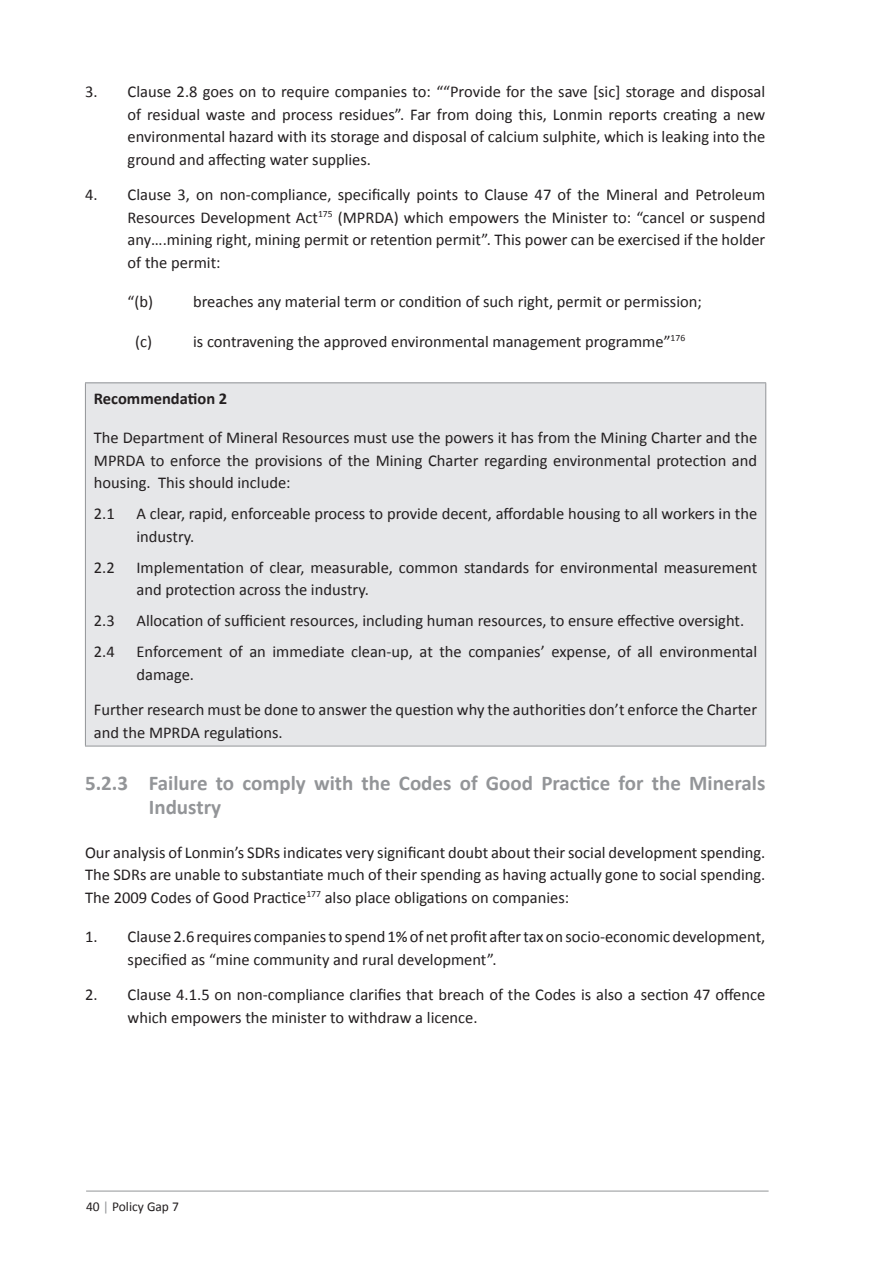
<style>
.page{position:relative;width:893px;height:1263px;background:#fff}
.page>*{position:absolute;margin:0;border:0;box-sizing:border-box;transform-origin:0 0}
.Heading_3{font:700 21px/24px "Calibri";color:#939598}
.body_hang_no_bullets{font:16.5px/22.5px "Calibri";color:#231f20}
.Body{font:16.5px/22.5px "Calibri";color:#231f20;text-align:justify}
.Body_in_10{font:16.5px "Calibri";color:#231f20}
.Body-2{font:700 16.5px "Calibri";color:#231f20}
.t1{font:13.5px "Calibri";color:#231f20}
.s1{color:#939598}
</style>
<div class="page">
<hr style="left:86px;top:1191px;width:683px;height:1px;background:#939598">
<div style="left:85px;top:383px;width:681px;height:363px;background:#e6e7e9"></div>
<hr style="left:85px;top:382px;width:681px;height:1px;background:#939598">
<hr style="left:85px;top:383px;width:1px;height:363px;background:#939598">
<hr style="left:765px;top:383px;width:1px;height:363px;background:#939598">
<hr style="left:85px;top:746px;width:681px;height:1px;background:#939598">
<p class="body_hang_no_bullets" style="left:128px;top:80px;width:639px;text-align:justify;text-indent:-43px">3. Clause 2.8 goes on to require companies to: ““Provide for the save [sic] storage and disposal of residual waste and process residues”. Far from doing this, Lonmin reports creating a new environmental hazard with its storage and disposal of calcium sulphite, which is leaking into the ground and affecting water supplies.</p>
<p class="body_hang_no_bullets" style="left:128px;top:183px;width:639px;text-align:justify;text-indent:-43px">4. Clause 3, on non-compliance, specifically points to Clause 47 of the Mineral and Petroleum Resources Development Act<sup>175</sup> (MPRDA) which empowers the Minister to: “cancel or suspend any….mining right, mining permit or retention permit”. This power can be exercised if the holder of the permit:</p>
<p class="Body_in_10" style="left:128px;top:291px;width:27px">“(b)</p>
<p class="Body_in_10" style="left:193px;top:291px;width:510px">breaches any material term or condition of such right, permit or permission;</p>
<p class="Body_in_10" style="left:135px;top:331px;width:18px">(c)</p>
<p class="Body_in_10" style="left:193px;top:331px;width:494px">is contravening the approved environmental management programme”<sup>176</sup></p>
<p class="Body-2" style="left:94px;top:388px;width:135px">Recommendation 2</p>
<p class="Body" style="left:94px;top:426px;width:665px">The Department of Mineral Resources must use the powers it has from the Mining Charter and the MPRDA to enforce the provisions of the Mining Charter regarding environmental protection and housing. This should include:</p>
<p class="body_hang_no_bullets" style="left:94px;top:502px;width:22px">2.1</p>
<p class="body_hang_no_bullets" style="left:136px;top:502px;width:622px">A clear, rapid, enforceable process to provide decent, affordable housing to all workers in the industry.</p>
<p class="body_hang_no_bullets" style="left:94px;top:555px;width:22px">2.2</p>
<p class="body_hang_no_bullets" style="left:136px;top:555px;width:622px">Implementation of clear, measurable, common standards for environmental measurement and protection across the industry.</p>
<p class="body_hang_no_bullets" style="left:94px;top:609px;width:22px">2.3</p>
<p class="body_hang_no_bullets" style="left:136px;top:609px;width:609px">Allocation of sufficient resources, including human resources, to ensure effective oversight.</p>
<p class="body_hang_no_bullets" style="left:94px;top:640px;width:22px">2.4</p>
<p class="body_hang_no_bullets" style="left:136px;top:640px;width:622px">Enforcement of an immediate clean-up, at the companies’ expense, of all environmental damage.</p>
<p class="Body" style="left:94px;top:697px;width:665px">Further research must be done to answer the question why the authorities don’t enforce the Charter and the MPRDA regulations.</p>
<p class="Heading_3" style="left:149px;top:770px;width:618px;text-indent:-64px">5.2.3 Failure to comply with the Codes of Good Practice for the Minerals<br>Industry</p>
<p class="Body" style="left:85px;top:840px;width:682px">Our analysis of Lonmin’s SDRs indicates very significant doubt about their social development spending.<br>The SDRs are unable to substantiate much of their spending as having actually gone to social spending.<br>The 2009 Codes of Good Practice<sup>177</sup> also place obligations on companies:</p>
<p class="body_hang_no_bullets" style="left:128px;top:925px;width:639px;text-indent:-43px">1. Clause 2.6 requires companies to spend 1% of net profit after tax on socio-economic development, specified as “mine community and rural development”.</p>
<p class="body_hang_no_bullets" style="left:128px;top:982px;width:639px;text-indent:-43px">2. Clause 4.1.5 on non-compliance clarifies that breach of the Codes is also a section 47 offence which empowers the minister to withdraw a licence.</p>
<p class="t1" style="left:86px;top:1198px;width:94px">40 <span class="s1">|</span> Policy Gap 7</p>
</div>
